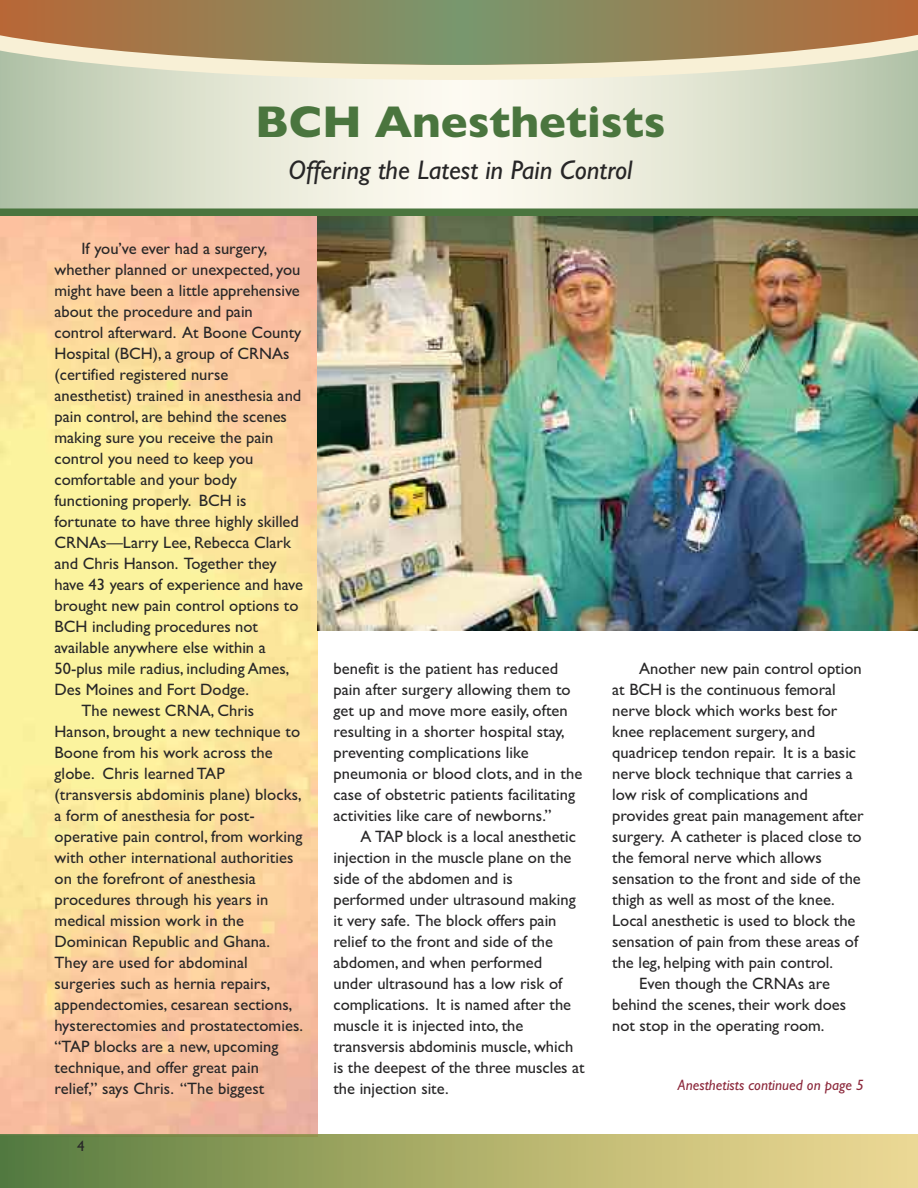
<style>
.page{position:relative;width:918px;height:1188px;background:#fff}
.page>*{position:absolute;margin:0;border:0;box-sizing:border-box;transform-origin:0 0}
.t1{font:700 45px "Gill Sans";color:#4a753e}
.t2{font:italic 27px "Gill Sans";color:#272627}
.t3{font:16.5px/21px "Gill Sans";color:#272627}
.t4{font:italic 15px "Gill Sans";color:#8c293c}
.t5{font:15px "Gill Sans";color:#272627}
</style>
<div class="page">
<img style="left:0;top:1134px;width:918px;height:54px">
<svg style="left:0;top:0;width:918px;height:80px;background:#ad9f78"></svg>
<img style="left:317px;top:216px;width:601px;height:414px">
<div style="left:0;top:208px;width:918px;height:8px;background:#4a753e"></div>
<h1 class="t1" style="left:255px;top:95px;width:412px">BCH Anesthetists</h1>
<h2 class="t2" style="left:289px;top:154px;width:345px">Offering the Latest in Pain Control</h2>
<p class="t3" style="left:82px;top:238px;width:187px">If you’ve ever had a surgery,</p>
<p class="t3" style="left:55px;top:259px;width:247px">whether planned or unexpected, you</p>
<p class="t3" style="left:55px;top:280px;width:247px">might have been a little apprehensive</p>
<p class="t3" style="left:55px;top:301px;width:200px">about the procedure and pain</p>
<p class="t3" style="left:55px;top:322px;width:249px">control afterward. At Boone County</p>
<p class="t3" style="left:55px;top:343px;width:236px">Hospital (BCH), a group of CRNAs</p>
<p class="t3" style="left:55px;top:364px;width:175px">(certified registered nurse</p>
<p class="t3" style="left:55px;top:385px;width:248px">anesthetist) trained in anesthesia and</p>
<p class="t3" style="left:55px;top:406px;width:234px">pain control, are behind the scenes</p>
<p class="t3" style="left:55px;top:427px;width:220px">making sure you receive the pain</p>
<p class="t3" style="left:55px;top:448px;width:200px">control you need to keep you</p>
<p class="t3" style="left:55px;top:469px;width:184px">comfortable and your body</p>
<p class="t3" style="left:55px;top:490px;width:194px">functioning properly. BCH is</p>
<p class="t3" style="left:55px;top:511px;width:246px">fortunate to have three highly skilled</p>
<p class="t3" style="left:55px;top:532px;width:238px">CRNAs—Larry Lee, Rebecca Clark</p>
<p class="t3" style="left:55px;top:553px;width:224px">and Chris Hanson. Together they</p>
<p class="t3" style="left:55px;top:574px;width:250px">have 43 years of experience and have</p>
<p class="t3" style="left:55px;top:595px;width:246px">brought new pain control options to</p>
<p class="t3" style="left:55px;top:616px;width:205px">BCH including procedures not</p>
<p class="t3" style="left:55px;top:637px;width:213px">available anywhere else within a</p>
<p class="t3" style="left:55px;top:658px;width:236px">50-plus mile radius, including Ames,</p>
<p class="t3" style="left:55px;top:679px;width:196px">Des Moines and Fort Dodge.</p>
<p class="t3" style="left:82px;top:700px;width:174px">The newest CRNA, Chris</p>
<p class="t3" style="left:55px;top:721px;width:247px">Hanson, brought a new technique to</p>
<p class="t3" style="left:55px;top:742px;width:220px">Boone from his work across the</p>
<p class="t3" style="left:55px;top:763px;width:172px">globe. Chris learned TAP</p>
<p class="t3" style="left:55px;top:784px;width:249px">(transversis abdominis plane) blocks,</p>
<p class="t3" style="left:55px;top:805px;width:202px">a form of anesthesia for post-</p>
<p class="t3" style="left:55px;top:826px;width:250px">operative pain control, from working</p>
<p class="t3" style="left:55px;top:847px;width:241px">with other international authorities</p>
<p class="t3" style="left:55px;top:868px;width:203px">on the forefront of anesthesia</p>
<p class="t3" style="left:55px;top:889px;width:215px">procedures through his years in</p>
<p class="t3" style="left:55px;top:910px;width:191px">medical mission work in the</p>
<p class="t3" style="left:55px;top:931px;width:217px">Dominican Republic and Ghana.</p>
<p class="t3" style="left:55px;top:952px;width:195px">They are used for abdominal</p>
<p class="t3" style="left:55px;top:973px;width:218px">surgeries such as hernia repairs,</p>
<p class="t3" style="left:55px;top:994px;width:239px">appendectomies, cesarean sections,</p>
<p class="t3" style="left:55px;top:1015px;width:250px">hysterectomies and prostatectomies.</p>
<p class="t3" style="left:55px;top:1036px;width:226px">“TAP blocks are a new, upcoming</p>
<p class="t3" style="left:55px;top:1057px;width:206px">technique, and offer great pain</p>
<p class="t3" style="left:55px;top:1078px;width:211px">relief,” says Chris. “The biggest</p>
<p class="t4" style="left:678px;top:1076px;width:188px">Anesthetists continued on page 5</p>
<p class="t3" style="left:333px;top:658px;width:250px">benefit is the patient has reduced pain after surgery allowing them to get up and move more easily, often resulting in a shorter hospital stay, preventing complications like pneumonia or blood clots, and in the case of obstetric patients facilitating activities like care of newborns.”</p>
<p class="t3" style="left:333px;top:826px;width:253px;text-indent:27px">A TAP block is a local anesthetic injection in the muscle plane on the side of the abdomen and is performed under ultrasound making it very safe. The block offers pain relief to the front and side of the abdomen, and when performed under ultrasound has a low risk of complications. It is named after the muscle it is injected into, the transversis abdominis muscle, which is the deepest of the three muscles at the injection site.</p>
<p class="t3" style="left:639px;top:658px;width:224px">Another new pain control option</p>
<p class="t3" style="left:612px;top:679px;width:225px">at BCH is the continuous femoral</p>
<p class="t3" style="left:612px;top:700px;width:227px">nerve block which works best for</p>
<p class="t3" style="left:612px;top:721px;width:204px">knee replacement surgery, and</p>
<p class="t3" style="left:612px;top:742px;width:245px">quadricep tendon repair. It is a basic</p>
<p class="t3" style="left:612px;top:763px;width:242px">nerve block technique that carries a</p>
<p class="t3" style="left:612px;top:784px;width:197px">low risk of complications and</p>
<p class="t3" style="left:612px;top:805px;width:253px">provides great pain management after</p>
<p class="t3" style="left:612px;top:826px;width:251px">surgery. A catheter is placed close to</p>
<p class="t3" style="left:612px;top:847px;width:211px">the femoral nerve which allows</p>
<p class="t3" style="left:612px;top:868px;width:250px">sensation to the front and side of the</p>
<p class="t3" style="left:612px;top:889px;width:224px">thigh as well as most of the knee.</p>
<p class="t3" style="left:612px;top:910px;width:245px">Local anesthetic is used to block the</p>
<p class="t3" style="left:612px;top:931px;width:247px">sensation of pain from these areas of</p>
<p class="t3" style="left:612px;top:952px;width:222px">the leg, helping with pain control.</p>
<p class="t3" style="left:639px;top:973px;width:192px">Even though the CRNAs are</p>
<p class="t3" style="left:612px;top:994px;width:235px">behind the scenes, their work does</p>
<p class="t3" style="left:612px;top:1015px;width:214px">not stop in the operating room.</p>
<p class="t5" style="left:77px;top:1137px;width:9px">4</p>
</div>
